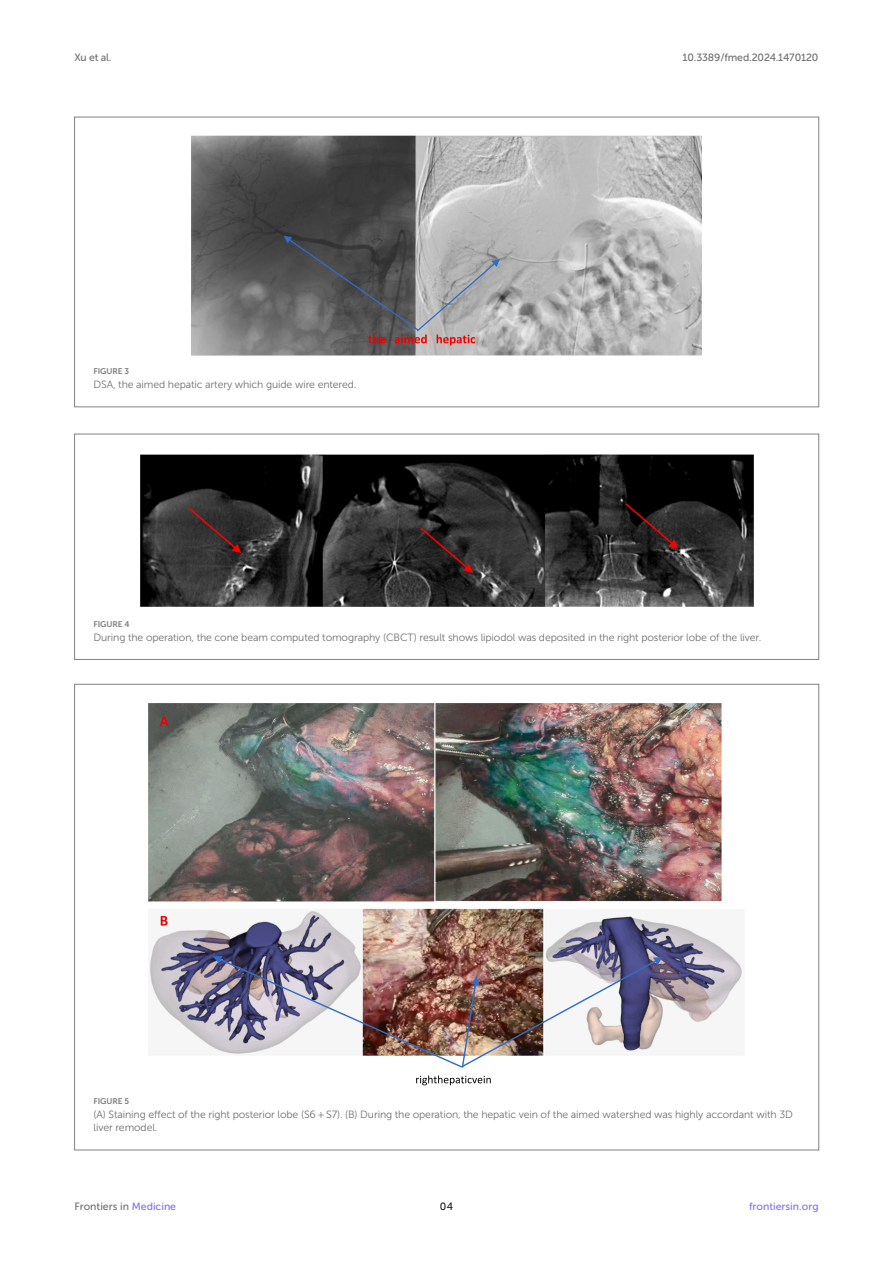
<style>
.page{position:relative;width:893px;height:1263px;background:#fff}
.page>*{position:absolute;margin:0;border:0;box-sizing:border-box;transform-origin:0 0}
.FIG_LEG{font:10.5px/13.5px "Museo Sans 300";letter-spacing:-.01em;color:#706f70}
.t1{font:10.5px "Museo Sans 500";letter-spacing:-.015em;color:#706f70}
.t2{font:10.5px "Museo Sans 500";color:#856df0}
.t3{font:10.5px "Museo Sans 500";color:#1b1c1b}
.FIG_HD{font:8.25px "Museo Sans 700";letter-spacing:-.01em;color:#7e7f7f}
.s1{color:#856df0}
</style>
<div class="page">
<img style="left:149px;top:703px;width:593px;height:352px">
<img style="left:213px;top:956px;width:450px;height:112px">
<svg style="left:416px;top:1075px;width:75px;height:10px"></svg>
<svg style="left:160px;top:716px;width:9px;height:10px"></svg>
<svg style="left:161px;top:916px;width:7px;height:9px"></svg>
<img style="left:191px;top:136px;width:511px;height:220px">
<svg style="left:284px;top:236px;width:216px;height:109px;background:#797778"></svg>
<img style="left:140px;top:454px;width:614px;height:153px">
<div style="left:74px;top:434px;width:745px;height:226px;border:1px solid #808285"></div>
<p class="t1" style="left:74px;top:51px;width:39px">Xu et al.</p>
<p class="t1" style="left:682px;top:51px;width:137px">10.3389/fmed.2024.1470120</p>
<p class="FIG_HD" style="left:94px;top:367px;width:37px">FIGURE 3</p>
<p class="FIG_LEG" style="left:94px;top:378px;width:265px">DSA, the aimed hepatic artery which guide wire entered.</p>
<p class="FIG_HD" style="left:94px;top:619px;width:37px">FIGURE 4</p>
<p class="FIG_LEG" style="left:94px;top:630px;width:669px">During the operation, the cone beam computed tomography (CBCT) result shows lipiodol was deposited in the right posterior lobe of the liver.</p>
<p class="FIG_HD" style="left:94px;top:1096px;width:37px">FIGURE 5</p>
<p class="FIG_LEG" style="left:94px;top:1107px;width:701px">(A) Staining effect of the right posterior lobe (S6 + S7). (B) During the operation, the hepatic vein of the aimed watershed was highly accordant with 3D liver remodel.</p>
<p class="t1" style="left:74px;top:1200px;width:103px">Frontiers in <span class="s1">Medicine</span></p>
<p class="t3" style="left:440px;top:1200px;width:15px">04</p>
<p class="t2" style="left:749px;top:1200px;width:71px">frontiersin.org</p>
</div>
